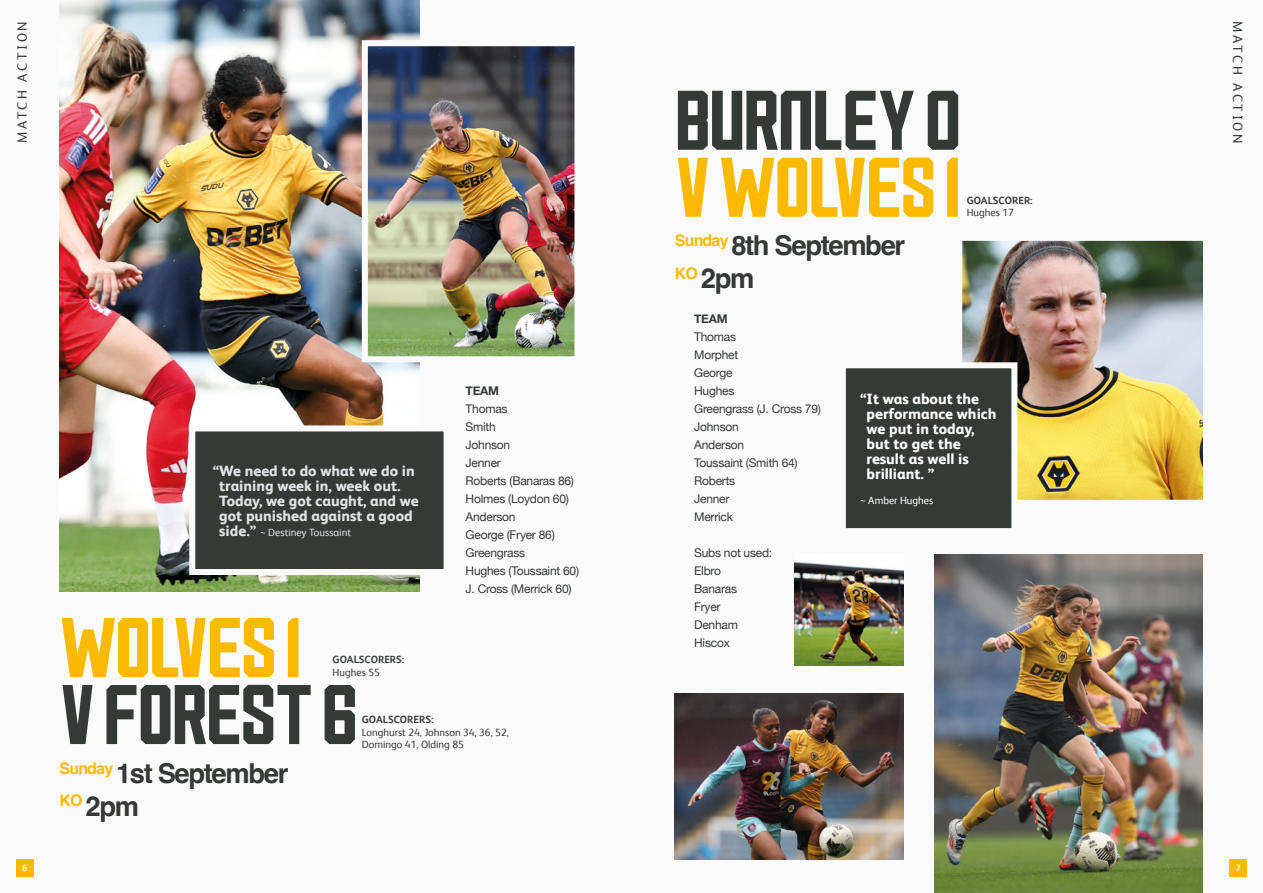
<style>
.page{position:relative;width:1263px;height:893px;background:#fafafa}
.page>*{position:absolute;margin:0;border:0;box-sizing:border-box;transform-origin:0 0}
.t1{font:88.8px "Wolves";letter-spacing:-.02em;color:#363a37}
.t2{font:88.8px "Wolves";letter-spacing:-.02em;color:#fbba00}
.t3{font:700 27.45px "Helvetica";letter-spacing:-.05em;color:#363a37}
.t4{font:800 15px/15px "FS Albert Pro";color:#e1e3e5}
.t5{font:800 15px/15px "FS Albert Pro";color:#fff}
.t6{font:13.5px "FS Albert Pro";letter-spacing:.2em;color:#363a37}
.t7{font:12px/18px "Helvetica Neue";letter-spacing:-.02em;color:#363a37}
.t8{font:700 12px "Helvetica Neue";letter-spacing:-.02em;color:#363a37}
.t9{font:10.5px "FS Albert Pro";color:#363a37}
.t10{font:700 10.5px "FS Albert Pro";color:#363a37}
.t11{font:10.5px "FS Albert Pro";color:#e1e3e5}
.t12{font:10.5px "FS Albert Pro";color:#fff}
.t13{font:700 9px "FS Albert Pro";color:#fff}
.s1{font-weight:800;font-size:15px}
</style>
<div class="page">
<img style="left:60px;top:0;width:360px;height:592px">
<img style="left:934px;top:555px;width:268px;height:338px">
<img style="left:675px;top:694px;width:228px;height:165px">
<img style="left:794px;top:562px;width:109px;height:103px">
<img style="left:369px;top:47px;width:204px;height:308px">
<div style="left:362px;top:40px;width:218px;height:322px;border:6px solid #fafafa"></div>
<img style="left:963px;top:242px;width:239px;height:257px">
<div style="left:956px;top:235px;width:253px;height:271px;border:6px solid #fafafa"></div>
<div style="left:189px;top:425px;width:261px;height:150px;background:#363a37;border:6px solid #fafafa"></div>
<div style="left:840px;top:362px;width:177px;height:172px;background:#363a37;border:6px solid #fafafa"></div>
<div style="left:1230px;top:859px;width:17px;height:17px;background:#fbba00"></div>
<div style="left:16px;top:859px;width:17px;height:17px;background:#fbba00"></div>
<p class="t6" style="left:12px;top:143px;width:124px;rotate:-90deg">MATCH ACTION</p>
<p class="t6" style="left:1247px;top:21px;width:124px;rotate:90deg">MATCH ACTION</p>
<p class="t1" style="left:675px;top:91px;width:288px">BURNLEY 0</p>
<p class="t2" style="left:675px;top:158px;width:287px">V WOLVES1</p>
<p class="t10" style="left:967px;top:193px;width:68px">GOALSCORER:</p>
<p class="t9" style="left:967px;top:205px;width:49px">Hughes 17</p>
<p class="t4" style="left:219px;top:462px;width:201px;text-indent:-7px">“We need to do what we do in training week in, week out.<br>Today, we got caught, and we got punished against a good</p>
<p class="t11" style="left:219px;top:525px;width:133px"><span class="s1">side.”</span> ~ Destiney Toussaint</p>
<p class="t8" style="left:466px;top:382px;width:35px">TEAM</p>
<p class="t7" style="left:466px;top:401px;width:43px">Thomas</p>
<p class="t7" style="left:466px;top:419px;width:32px">Smith</p>
<p class="t7" style="left:466px;top:437px;width:46px">Johnson</p>
<p class="t7" style="left:466px;top:455px;width:37px">Jenner</p>
<p class="t7" style="left:466px;top:473px;width:110px">Roberts (Banaras 86)</p>
<p class="t7" style="left:466px;top:491px;width:105px">Holmes (Loydon 60)</p>
<p class="t7" style="left:466px;top:509px;width:51px">Anderson</p>
<p class="t7" style="left:466px;top:527px;width:91px">George (Fryer 86)</p>
<p class="t7" style="left:466px;top:545px;width:61px">Greengrass</p>
<p class="t7" style="left:466px;top:563px;width:115px">Hughes (Toussaint 60)</p>
<p class="t7" style="left:466px;top:581px;width:107px">J. Cross (Merrick 60)</p>
<p class="t2" style="left:60px;top:618px;width:244px">WOLVES1</p>
<p class="t1" style="left:60px;top:685px;width:300px">V FOREST 6</p>
<p class="t10" style="left:333px;top:652px;width:73px">GOALSCORERS:</p>
<p class="t9" style="left:333px;top:664px;width:49px">Hughes 55</p>
<p class="t10" style="left:362px;top:712px;width:73px">GOALSCORERS:</p>
<p class="t9" style="left:362px;top:725px;width:149px">Longhurst 24, Johnson 34, 36, 52,</p>
<p class="t9" style="left:362px;top:737px;width:104px">Domingo 41, Olding 85</p>
<p class="t3" style="left:60px;top:756px;width:230px"><sup>Sunday</sup> 1st September</p>
<p class="t3" style="left:60px;top:789px;width:81px"><sup>KO</sup> 2pm</p>
<p class="t3" style="left:675px;top:229px;width:232px"><sup>Sunday</sup> 8th September</p>
<p class="t3" style="left:675px;top:262px;width:81px"><sup>KO</sup> 2pm</p>
<p class="t8" style="left:694px;top:309px;width:35px">TEAM</p>
<p class="t7" style="left:694px;top:329px;width:43px">Thomas</p>
<p class="t7" style="left:694px;top:347px;width:45px">Morphet</p>
<p class="t7" style="left:694px;top:365px;width:40px">George</p>
<p class="t7" style="left:694px;top:383px;width:42px">Hughes</p>
<p class="t7" style="left:694px;top:401px;width:128px">Greengrass (J. Cross 79)</p>
<p class="t7" style="left:694px;top:419px;width:46px">Johnson</p>
<p class="t7" style="left:694px;top:437px;width:51px">Anderson</p>
<p class="t7" style="left:694px;top:455px;width:105px">Toussaint (Smith 64)<br>Roberts</p>
<p class="t7" style="left:694px;top:491px;width:37px">Jenner</p>
<p class="t7" style="left:694px;top:509px;width:40px">Merrick</p>
<p class="t7" style="left:694px;top:545px;width:80px">Subs not used:</p>
<p class="t7" style="left:694px;top:563px;width:28px">Elbro</p>
<p class="t7" style="left:694px;top:581px;width:44px">Banaras</p>
<p class="t7" style="left:694px;top:599px;width:28px">Fryer</p>
<p class="t7" style="left:694px;top:617px;width:45px">Denham</p>
<p class="t7" style="left:694px;top:635px;width:37px">Hiscox</p>
<p class="t5" style="left:866px;top:390px;width:131px;text-indent:-7px">“It was about the performance which we put in today, but to get the result as well is brilliant. ”</p>
<p class="t12" style="left:860px;top:493px;width:75px">~ Amber Hughes</p>
<p class="t13" style="left:22px;top:862px;width:7px">6</p>
<p class="t13" style="left:1236px;top:862px;width:7px">7</p>
</div>
